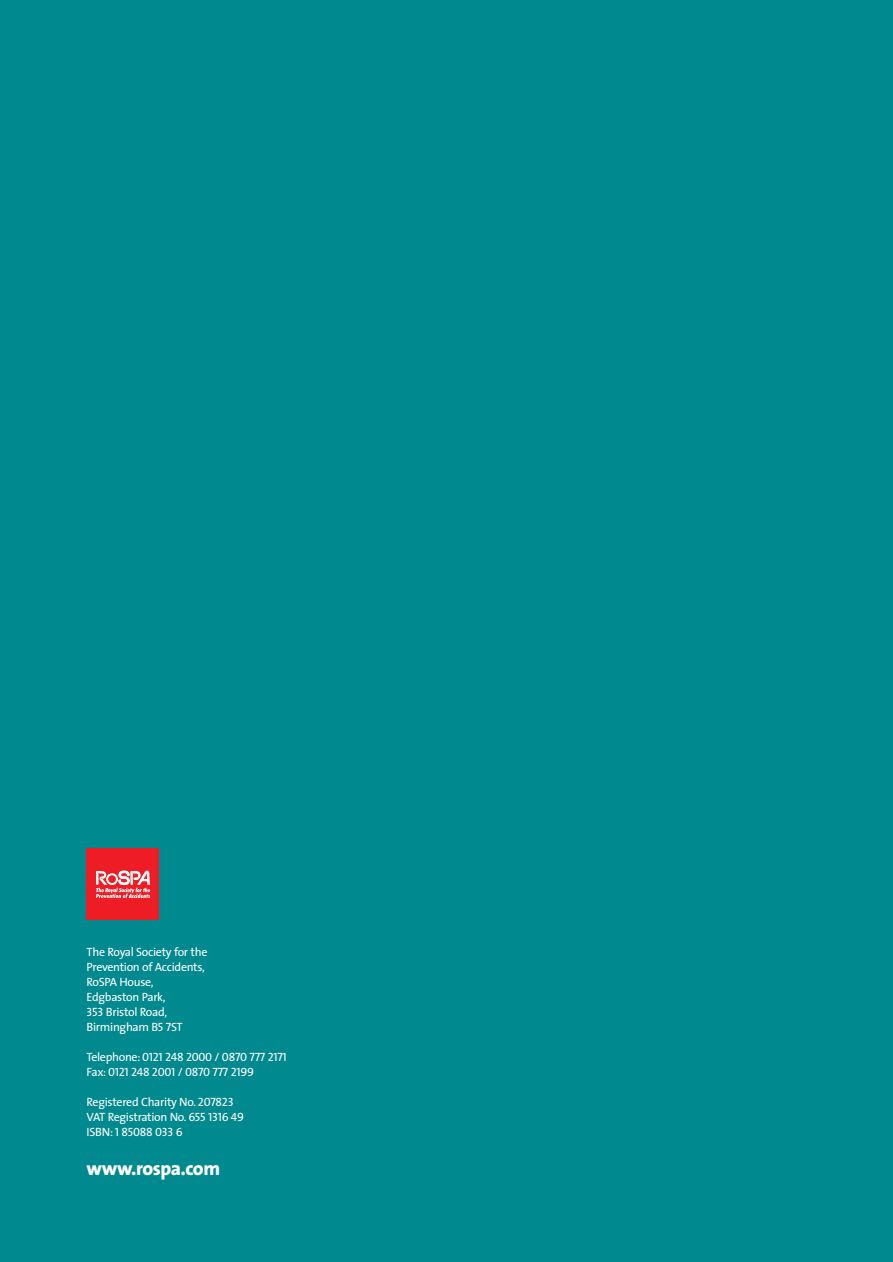
<style>
.page{position:relative;width:893px;height:1262px;background:#fff}
.page>*{position:absolute;margin:0;border:0;box-sizing:border-box;transform-origin:0 0}
.t1{font:800 19.5px "The Sans";letter-spacing:-.025em;color:#fff}
.t2{font:12px/15px "The Sans";letter-spacing:-.025em;color:#fff}
.t3{font:12px/15px "The Sans Caps";letter-spacing:-.025em;color:#fff}
.s1{font-family:"The Sans Caps"}
.s2{font-family:"The Sans"}
</style>
<div class="page">
<div style="left:0;top:0;width:892px;height:1261px;background:#00898e"></div>
<div style="left:87px;top:848px;width:72px;height:72px;background:#ee1c24"></div>
<svg style="left:96px;top:870px;width:54px;height:28px"></svg>
<p class="t2" style="left:87px;top:945px;width:122px">The Royal Society for the<br>Prevention of Accidents,<br>RoSPA House,<br>Edgbaston Park,<br><span class="s1">353</span> Bristol Road,<br>Birmingham B<span class="s1">5 7</span>ST</p>
<p class="t3" style="left:87px;top:1049px;width:202px"><span class="s2">Telephone:</span> 0121 248 2000 / 0870 777 2171<br><span class="s2">Fax:</span> 0121 248 2001 / 0870 777 2199</p>
<p class="t2" style="left:87px;top:1095px;width:159px">Registered Charity No. <span class="s1">207823<br></span>VAT Registration No. <span class="s1">655 1316 49</span></p>
<p class="t3" style="left:87px;top:1124px;width:98px">ISBN: 1 85088 033 6</p>
<h1 class="t1" style="left:87px;top:1160px;width:135px">www.rospa.com</h1>
</div>
